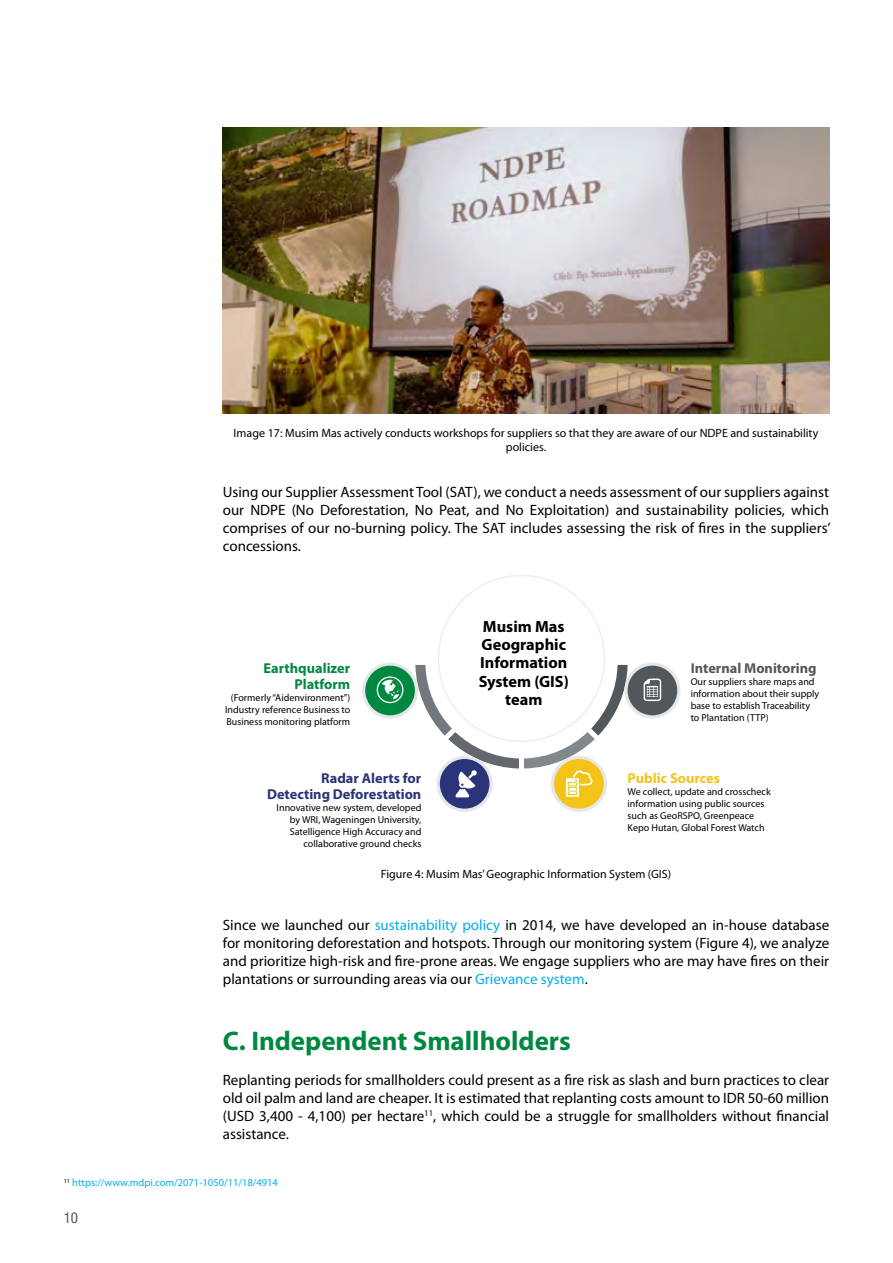
<style>
.page{position:relative;width:893px;height:1263px;background:#fff}
.page>*{position:absolute;margin:0;border:0;box-sizing:border-box;transform-origin:0 0}
.t1{font:700 27px "Myriad Pro";color:#008840}
.t2{font:700 16.35px/18.1px "Myriad Pro";color:#000;text-align:center}
.t3{font:15px/18px "Myriad Pro";color:#000;text-align:justify}
.t4{font:condensed 15px "Helvetica Neue LT Std";color:#58595b}
.t5{font:700 14.4px/15.8px "Myriad Pro";color:#2a3478;text-align:right}
.t6{font:700 14.4px/15.8px "Myriad Pro";color:#008840;text-align:right}
.t7{font:700 14.4px "Myriad Pro";color:#52575b}
.t8{font:700 14.4px "Myriad Pro";color:#f3c317}
.t9{font:12px/14.4px "Myriad Pro";color:#000;text-align:center}
.t10{font:10.5px "Myriad Pro";color:#00aeef}
.t11{font:10.05px/12px "Myriad Pro";color:#000}
.s1{color:#00aeef}
</style>
<div class="page">
<img style="left:223px;top:128px;width:606px;height:285px">
<svg style="left:362px;top:662px;width:56px;height:56px"></svg>
<svg style="left:624px;top:662px;width:56px;height:56px"></svg>
<div style="left:551px;top:756px;width:56px;height:56px;background:#e6e7e8;border-radius:50%"></div>
<div style="left:437px;top:756px;width:56px;height:56px;background:#e6e7e8;border-radius:50%"></div>
<div style="left:365px;top:666px;width:50px;height:49px;background:#008840;border-radius:50%"></div>
<div style="left:628px;top:666px;width:49px;height:49px;background:#52575b;border-radius:50%"></div>
<div style="left:554px;top:759px;width:50px;height:50px;background:#f3c317;border-radius:50%"></div>
<div style="left:440px;top:759px;width:49px;height:50px;background:#2a3478;border-radius:50%"></div>
<svg style="left:644px;top:678px;width:17px;height:23px"></svg>
<svg style="left:377px;top:676px;width:26px;height:27px"></svg>
<svg style="left:415px;top:665px;width:213px;height:132px"></svg>
<p class="t9" style="left:234px;top:426px;width:586px">Image 17: Musim Mas actively conducts workshops for suppliers so that they are aware of our NDPE and sustainability policies.</p>
<p class="t3" style="left:223px;top:483px;width:609px">Using our Supplier Assessment Tool (SAT), we conduct a needs assessment of our suppliers against our NDPE (No Deforestation, No Peat, and No Exploitation) and sustainability policies, which comprises of our no-burning policy. The SAT includes assessing the risk of fires in the suppliers’ concessions.</p>
<p class="t6" style="left:264px;top:660px;width:88px">Earthqualizer<br>Platform</p>
<p class="t11" style="left:225px;top:691px;width:127px;text-align:center">(Formerly “Aidenvironment”)<br>Industry reference Business to<br>Business monitoring platform</p>
<p class="t5" style="left:267px;top:770px;width:156px">Radar Alerts for<br>Detecting Deforestation</p>
<p class="t11" style="left:277px;top:802px;width:146px;text-align:right">Innovative new system, developed by WRI, Wageningen University,<br>Satelligence High Accuracy and collaborative ground checks</p>
<p class="t2" style="left:479px;top:618px;width:92px">Musim Mas<br>Geographic<br>Information<br>System (GIS) team</p>
<p class="t7" style="left:691px;top:660px;width:127px">Internal Monitoring</p>
<p class="t11" style="left:691px;top:676px;width:130px">Our suppliers share maps and information about their supply base to establish Traceability to Plantation (TTP)</p>
<p class="t8" style="left:628px;top:770px;width:94px">Public Sources</p>
<p class="t11" style="left:628px;top:786px;width:145px">We collect, update and crosscheck information using public sources such as GeoRSPO, Greenpeace<br>Kepo Hutan, Global Forest Watch</p>
<p class="t9" style="left:381px;top:867px;width:292px">Figure 4: Musim Mas’ Geographic Information System (GIS)</p>
<p class="t3" style="left:223px;top:916px;width:608px">Since we launched our <span class="s1">sustainability policy</span> in 2014, we have developed an in-house database for monitoring deforestation and hotspots. Through our monitoring system (Figure 4), we analyze and prioritize high-risk and fire-prone areas. We engage suppliers who are may have fires on their plantations or surrounding areas via our <span class="s1">Grievance system</span>.</p>
<h1 class="t1" style="left:223px;top:1025px;width:350px">C. Independent Smallholders</h1>
<p class="t3" style="left:223px;top:1071px;width:608px">Replanting periods for smallholders could present as a fire risk as slash and burn practices to clear old oil palm and land are cheaper. It is estimated that replanting costs amount to IDR 50-60 million (USD 3,400 - 4,100) per hectare<sup>11</sup>, which could be a struggle for smallholders without financial assistance.</p>
<p class="t10" style="left:64px;top:1177px;width:216px"><sup>11</sup> https://www.mdpi.com/2071-1050/11/18/4914</p>
<p class="t4" style="left:64px;top:1209px;width:16px">10</p>
</div>
